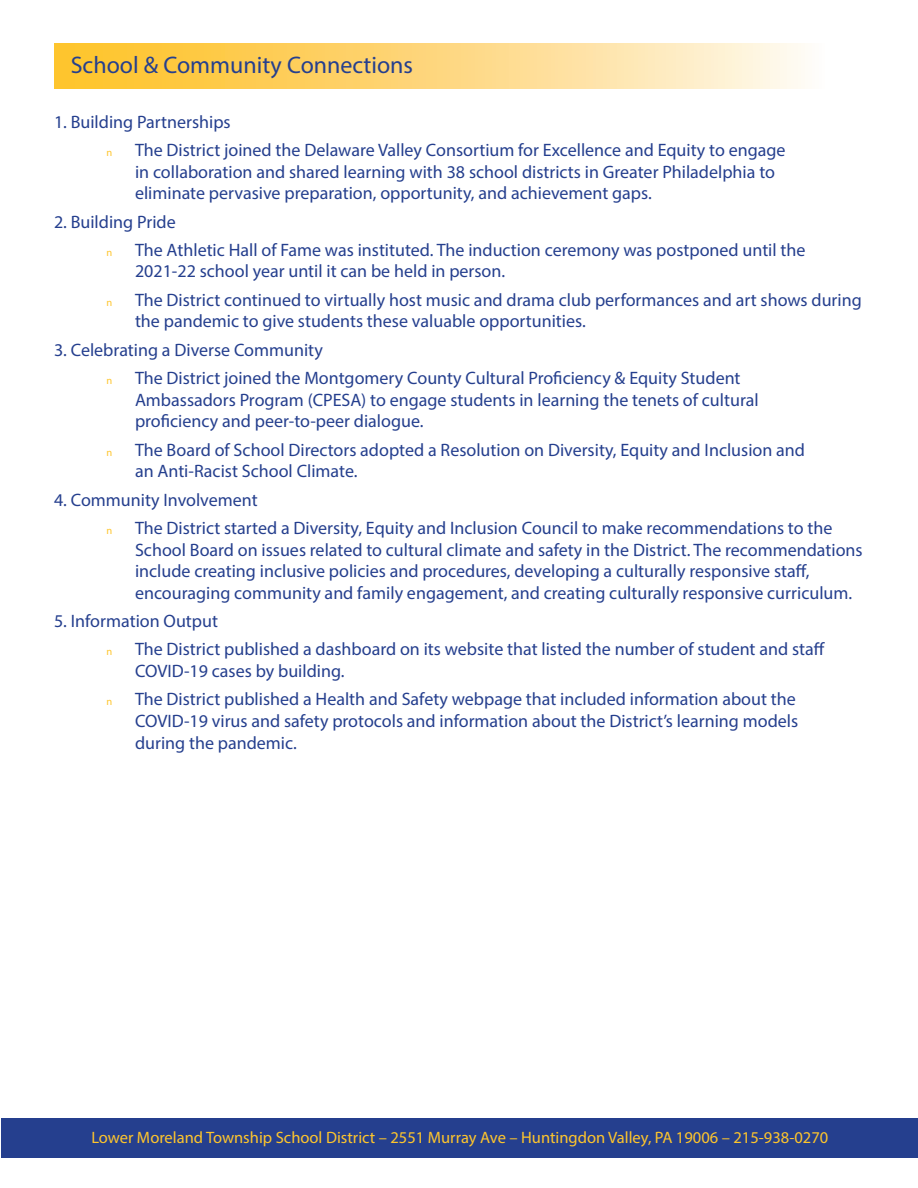
<style>
.page{position:relative;width:918px;height:1188px;background:#fff}
.page>*{position:absolute;margin:0;border:0;box-sizing:border-box;transform-origin:0 0}
.t1{font:24px "Myriad Pro";color:#253f8e}
.t2{font:18px/21.6px "Myriad Pro";color:#253f8e}
.t3{font:16.5px "Myriad Pro";color:#fec52c}
.t4{font:10.5px "Myriad Pro";color:#fec52c}
</style>
<div class="page">
<div style="left:1px;top:1118px;width:917px;height:39px;background:#253f8e"></div>
<svg style="left:54px;top:43px;width:751px;height:46px;background:#fed981"></svg>
<p class="t1" style="left:71px;top:50px;width:344px">School &amp; Community Connections</p>
<p class="t2" style="left:54px;top:111px;width:178px">1. Building Partnerships</p>
<p class="t4" style="left:106px;top:146px;width:7px">n</p>
<p class="t2" style="left:135px;top:139px;width:652px">The District joined the Delaware Valley Consortium for Excellence and Equity to engage in collaboration and shared learning with 38 school districts in Greater Philadelphia to eliminate pervasive preparation, opportunity, and achievement gaps.</p>
<p class="t2" style="left:54px;top:210px;width:123px">2. Building Pride</p>
<p class="t4" style="left:106px;top:246px;width:7px">n</p>
<p class="t2" style="left:135px;top:239px;width:672px">The Athletic Hall of Fame was instituted. The induction ceremony was postponed until the<br>2021-22 school year until it can be held in person.</p>
<p class="t4" style="left:106px;top:296px;width:7px">n</p>
<p class="t2" style="left:135px;top:289px;width:728px">The District continued to virtually host music and drama club performances and art shows during the pandemic to give students these valuable opportunities.</p>
<p class="t2" style="left:54px;top:339px;width:270px">3. Celebrating a Diverse Community</p>
<p class="t4" style="left:106px;top:374px;width:7px">n</p>
<p class="t2" style="left:135px;top:367px;width:625px">The District joined the Montgomery County Cultural Proficiency &amp; Equity Student<br>Ambassadors Program (CPESA) to engage students in learning the tenets of cultural proficiency and peer-to-peer dialogue.</p>
<p class="t4" style="left:106px;top:446px;width:7px">n</p>
<p class="t2" style="left:135px;top:439px;width:672px">The Board of School Directors adopted a Resolution on Diversity, Equity and Inclusion and an Anti-Racist School Climate.</p>
<p class="t2" style="left:54px;top:489px;width:205px">4. Community Involvement</p>
<p class="t4" style="left:106px;top:524px;width:7px">n</p>
<p class="t2" style="left:135px;top:517px;width:729px">The District started a Diversity, Equity and Inclusion Council to make recommendations to the School Board on issues related to cultural climate and safety in the District. The recommendations include creating inclusive policies and procedures, developing a culturally responsive staff, encouraging community and family engagement, and creating culturally responsive curriculum.</p>
<p class="t2" style="left:54px;top:610px;width:166px">5. Information Output</p>
<p class="t4" style="left:106px;top:645px;width:7px">n</p>
<p class="t2" style="left:135px;top:638px;width:692px">The District published a dashboard on its website that listed the number of student and staff<br>COVID-19 cases by building.</p>
<p class="t4" style="left:106px;top:695px;width:7px">n</p>
<p class="t2" style="left:135px;top:688px;width:665px">The District published a Health and Safety webpage that included information about the<br>COVID-19 virus and safety protocols and information about the District’s learning models during the pandemic.</p>
<p class="t3" style="left:91px;top:1128px;width:738px">Lower Moreland Township School District – 2551 Murray Ave – Huntingdon Valley, PA 19006 – 215-938-0270</p>
</div>
